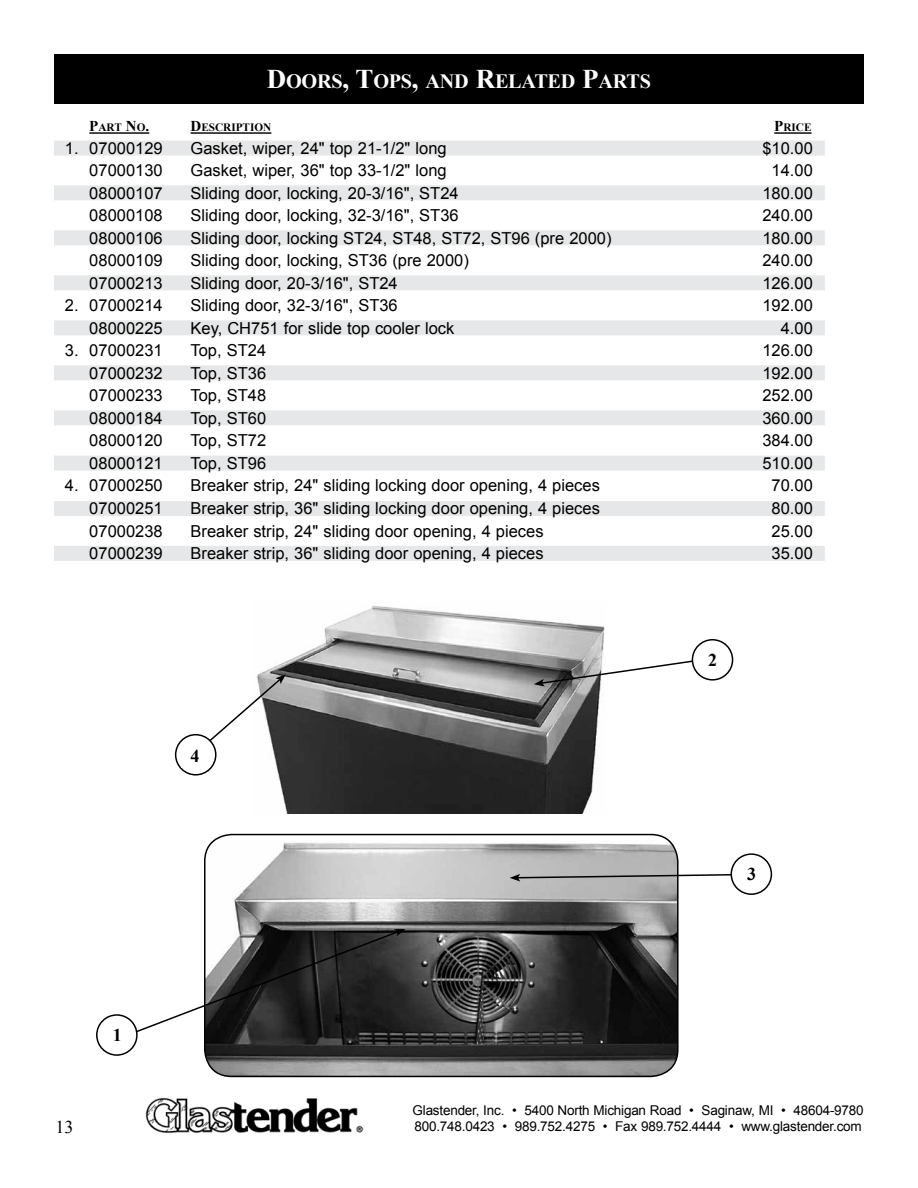
<style>
.page{position:relative;width:918px;height:1188px;background:#fff}
.page>*{position:absolute;margin:0;border:0;box-sizing:border-box;transform-origin:0 0}
.t1{font:700 20.25px "Times New Roman";letter-spacing:-.015em;color:#fff}
.t2{font:700 18px "Times New Roman";color:#000}
.t3{font:18px "Times New Roman";color:#000}
.t4{font:16.5px "Arial";color:#000}
.t5{font:13.5px/16.2px "Arial";letter-spacing:-.015em;color:#000}
.t6{font:700 11.25px "Times New Roman";color:#000}
.s1{font-size:27px}
.s2{font-size:15px}
</style>
<div class="page">
<div style="left:54px;top:54px;width:810px;height:50px;background:#000"></div>
<img style="left:146px;top:1098px;width:217px;height:35px">
<img style="left:205px;top:835px;width:473px;height:241px">
<div style="left:204px;top:834px;width:475px;height:243px;border:2px solid #000;border-radius:27px"></div>
<div style="left:54px;top:545px;width:771px;height:16px;background:#e6e7e8"></div>
<div style="left:54px;top:501px;width:771px;height:15px;background:#e6e7e8"></div>
<img style="left:259px;top:605px;width:346px;height:209px">
<svg style="left:510px;top:873px;width:222px;height:9px"></svg>
<svg style="left:134px;top:929px;width:271px;height:105px"></svg>
<div style="left:731px;top:853px;width:41px;height:42px;border:2px solid #000;border-radius:50%"></div>
<svg style="left:97px;top:1015px;width:40px;height:40px"></svg>
<div style="left:96px;top:1014px;width:42px;height:42px;border:2px solid #000;border-radius:50%"></div>
<div style="left:104px;top:1023px;width:27px;height:24px;background:#fff"></div>
<svg style="left:208px;top:674px;width:78px;height:69px"></svg>
<div style="left:176px;top:735px;width:40px;height:40px;background:#fff;border-radius:50%"></div>
<div style="left:175px;top:734px;width:42px;height:42px;border:2px solid #000;border-radius:50%"></div>
<svg style="left:692px;top:640px;width:41px;height:40px"></svg>
<div style="left:692px;top:639px;width:41px;height:42px;border:2px solid #000;border-radius:50%"></div>
<div style="left:699px;top:648px;width:27px;height:24px;background:#fff"></div>
<svg style="left:534px;top:660px;width:160px;height:27px"></svg>
<div style="left:54px;top:140px;width:771px;height:16px;background:#e6e7e8"></div>
<div style="left:54px;top:185px;width:771px;height:16px;background:#e6e7e8"></div>
<div style="left:54px;top:230px;width:771px;height:16px;background:#e6e7e8"></div>
<div style="left:54px;top:275px;width:771px;height:16px;background:#e6e7e8"></div>
<div style="left:54px;top:320px;width:771px;height:16px;background:#e6e7e8"></div>
<div style="left:54px;top:365px;width:771px;height:16px;background:#e6e7e8"></div>
<div style="left:54px;top:410px;width:771px;height:16px;background:#e6e7e8"></div>
<div style="left:54px;top:455px;width:771px;height:16px;background:#e6e7e8"></div>
<hr style="left:89px;top:132px;width:60px;height:2px;background:#000">
<hr style="left:191px;top:132px;width:80px;height:2px;background:#000">
<hr style="left:774px;top:132px;width:38px;height:2px;background:#000">
<p class="t1" style="left:267px;top:67px;width:373px"><span class="s1">D</span>OORS<span class="s1">, T</span>OPS<span class="s1">,</span> AND <span class="s1">R</span>ELATED <span class="s1">P</span>ARTS</p>
<p class="t6" style="left:89px;top:120px;width:61px"><span class="s2">P</span>ART <span class="s2">N</span>O<span class="s2">.</span></p>
<p class="t6" style="left:191px;top:120px;width:82px"><span class="s2">D</span>ESCRIPTION</p>
<p class="t6" style="left:774px;top:120px;width:39px"><span class="s2">P</span>RICE</p>
<p class="t4" style="left:65px;top:137px;width:99px">1. 07000129</p>
<p class="t4" style="left:191px;top:137px;width:258px">Gasket, wiper, 24" top 21-1/2" long</p>
<p class="t4" style="left:762px;top:137px;width:52px">$10.00</p>
<p class="t4" style="left:89px;top:160px;width:75px">07000130</p>
<p class="t4" style="left:191px;top:160px;width:258px">Gasket, wiper, 36" top 33-1/2" long</p>
<p class="t4" style="left:772px;top:160px;width:43px">14.00</p>
<p class="t4" style="left:89px;top:182px;width:75px">08000107</p>
<p class="t4" style="left:191px;top:182px;width:270px">Sliding door, locking, 20-3/16", ST24</p>
<p class="t4" style="left:762px;top:182px;width:52px">180.00</p>
<p class="t4" style="left:89px;top:205px;width:75px">08000108</p>
<p class="t4" style="left:191px;top:205px;width:270px">Sliding door, locking, 32-3/16", ST36</p>
<p class="t4" style="left:762px;top:205px;width:52px">240.00</p>
<p class="t4" style="left:89px;top:227px;width:75px">08000106</p>
<p class="t4" style="left:191px;top:227px;width:422px">Sliding door, locking ST24, ST48, ST72, ST96 (pre 2000)</p>
<p class="t4" style="left:762px;top:227px;width:52px">180.00</p>
<p class="t4" style="left:89px;top:250px;width:75px">08000109</p>
<p class="t4" style="left:191px;top:250px;width:280px">Sliding door, locking, ST36 (pre 2000)</p>
<p class="t4" style="left:762px;top:250px;width:52px">240.00</p>
<p class="t4" style="left:89px;top:272px;width:75px">07000213</p>
<p class="t4" style="left:191px;top:272px;width:209px">Sliding door, 20-3/16", ST24</p>
<p class="t4" style="left:762px;top:272px;width:52px">126.00</p>
<p class="t4" style="left:65px;top:295px;width:99px">2. 07000214</p>
<p class="t4" style="left:191px;top:295px;width:209px">Sliding door, 32-3/16", ST36</p>
<p class="t4" style="left:762px;top:295px;width:52px">192.00</p>
<p class="t4" style="left:89px;top:317px;width:75px">08000225</p>
<p class="t4" style="left:191px;top:317px;width:265px">Key, CH751 for slide top cooler lock</p>
<p class="t4" style="left:781px;top:317px;width:34px">4.00</p>
<p class="t4" style="left:65px;top:340px;width:99px">3. 07000231</p>
<p class="t4" style="left:191px;top:340px;width:77px">Top, ST24</p>
<p class="t4" style="left:762px;top:340px;width:52px">126.00</p>
<p class="t4" style="left:89px;top:362px;width:75px">07000232</p>
<p class="t4" style="left:191px;top:362px;width:77px">Top, ST36</p>
<p class="t4" style="left:762px;top:362px;width:52px">192.00</p>
<p class="t4" style="left:89px;top:385px;width:75px">07000233</p>
<p class="t4" style="left:191px;top:385px;width:77px">Top, ST48</p>
<p class="t4" style="left:762px;top:385px;width:52px">252.00</p>
<p class="t4" style="left:89px;top:407px;width:75px">08000184</p>
<p class="t4" style="left:191px;top:407px;width:77px">Top, ST60</p>
<p class="t4" style="left:762px;top:407px;width:52px">360.00</p>
<p class="t4" style="left:89px;top:430px;width:75px">08000120</p>
<p class="t4" style="left:191px;top:430px;width:77px">Top, ST72</p>
<p class="t4" style="left:762px;top:430px;width:52px">384.00</p>
<p class="t4" style="left:89px;top:452px;width:75px">08000121</p>
<p class="t4" style="left:191px;top:452px;width:77px">Top, ST96</p>
<p class="t4" style="left:762px;top:452px;width:52px">510.00</p>
<p class="t4" style="left:65px;top:475px;width:99px">4. 07000250</p>
<p class="t4" style="left:191px;top:475px;width:411px">Breaker strip, 24" sliding locking door opening, 4 pieces</p>
<p class="t4" style="left:772px;top:475px;width:43px">70.00</p>
<p class="t4" style="left:89px;top:497px;width:75px">07000251</p>
<p class="t4" style="left:191px;top:497px;width:411px">Breaker strip, 36" sliding locking door opening, 4 pieces</p>
<p class="t4" style="left:772px;top:497px;width:43px">80.00</p>
<p class="t4" style="left:89px;top:520px;width:75px">07000238</p>
<p class="t4" style="left:191px;top:520px;width:355px">Breaker strip, 24" sliding door opening, 4 pieces</p>
<p class="t4" style="left:772px;top:520px;width:43px">25.00</p>
<p class="t4" style="left:89px;top:542px;width:75px">07000239</p>
<p class="t4" style="left:191px;top:542px;width:355px">Breaker strip, 36" sliding door opening, 4 pieces</p>
<p class="t4" style="left:772px;top:542px;width:43px">35.00</p>
<p class="t2" style="left:191px;top:743px;width:11px">4</p>
<p class="t3" style="left:56px;top:1114px;width:19px">13</p>
<p class="t2" style="left:113px;top:1023px;width:10px">1</p>
<p class="t2" style="left:708px;top:648px;width:10px">2</p>
<p class="t2" style="left:747px;top:862px;width:10px">3</p>
<p class="t5" style="left:413px;top:1102px;width:453px">Glastender, Inc. • 5400 North Michigan Road • Saginaw, MI • 48604-9780<br>800.748.0423 • 989.752.4275 • Fax 989.752.4444 • www.glastender.com</p>
</div>
